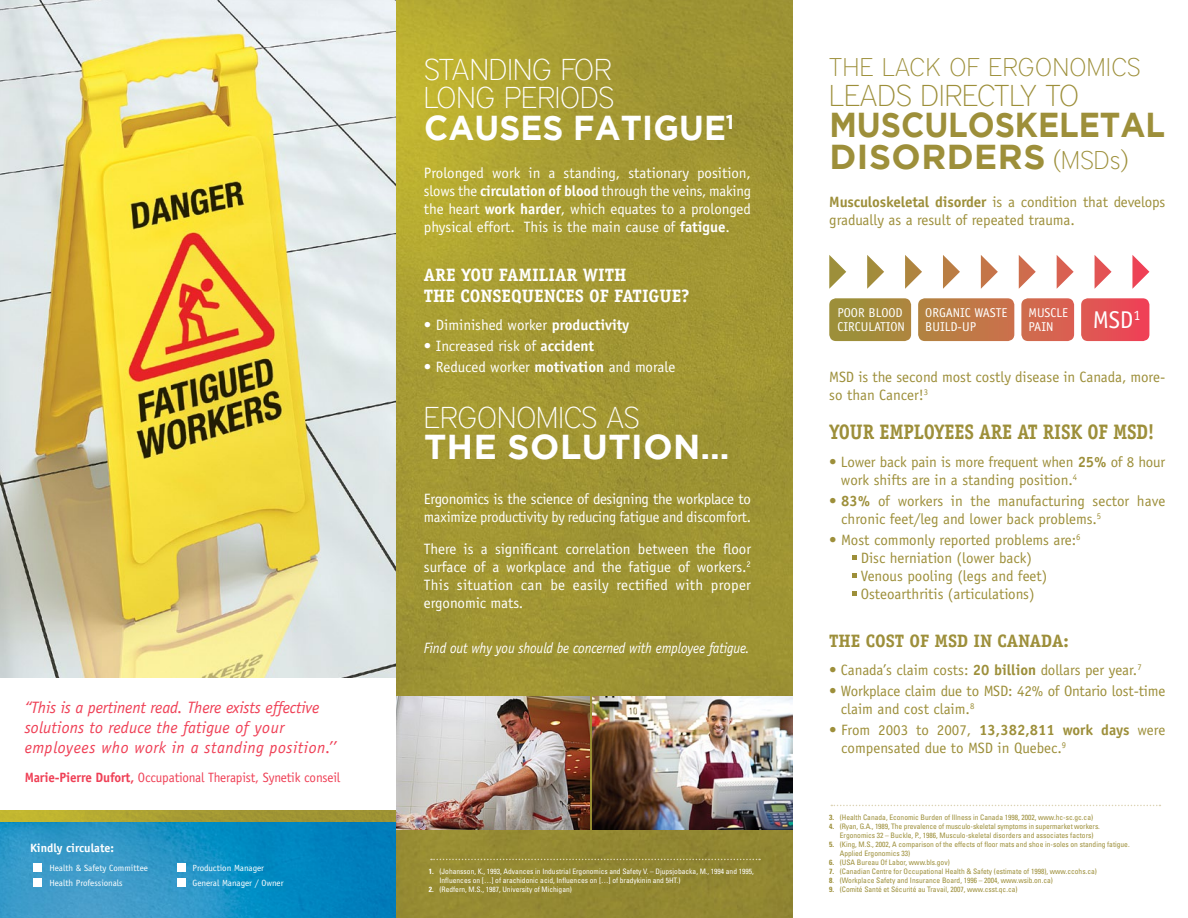
<style>
.page{position:relative;width:1188px;height:918px;background:#fff}
.page>*{position:absolute;margin:0;border:0;box-sizing:border-box;transform-origin:0 0}
.t1{font:700 34.5px/31.5px "Gotham";letter-spacing:-.005em;color:#9d8f3a;scale:.92 1}
.t2{font:700 34.5px "Gotham";letter-spacing:.005em;color:#fff;scale:.95 1}
.t3{font:700 34.5px "Gotham";letter-spacing:.005em;color:#fff}
.t4{font:100 30px/28.5px "District";color:#fff}
.t5{font:100 30px "District";letter-spacing:-.01em;color:#9d8f3a}
.t6{font:100 25.5px "District";letter-spacing:.02em;color:#9d8f3a}
.t7{font:24.3px "Officina Sans Std";color:#fff}
.t8{font:700 21px "Officina Serif Std";letter-spacing:-.01em;color:#9d8f3a;scale:.9 1}
.t9{font:700 18px/21.6px "Officina Serif Std";color:#fff}
.t10{font:700 18px "Officina Serif Std";color:#9d8f3a}
.t11{font:italic 16.5px/20px "Officina Sans Std";letter-spacing:.01em;color:#ef4056}
.t12{font:15px/18px "Officina Sans Std";color:#9d8f3a}
.t13{font:15px/18px "Officina Sans Std";color:#fff;text-align:justify}
.t14{font:15px/18px "Officina Sans Std";letter-spacing:-.02em;color:#fff}
.t15{font:italic 15px "Officina Sans Std";letter-spacing:-.01em;color:#fff;scale:.91 1}
.t16{font:14.25px "Officina Sans Std";color:#fff}
.t17{font:13.5px "Officina Sans Std";letter-spacing:-.01em;color:#ef4056}
.t18{font:12.9px/14.2px "Officina Sans Std";color:#fff}
.t19{font:700 12px "Officina Sans Std";color:#fff}
.t20{font:9px/15px "Officina Sans Std";color:#fff}
.t21{font:condensed 7.5px/9px "Univers LT Std";color:#9d8f3a;text-align:center}
.t22{font:condensed 7.5px/9px "Univers LT Std";color:#fff}
.s1{font-weight:700}
.s2{font-family:"District";font-weight:100;font-size:25.5px}
</style>
<div class="page">
<svg style="left:852px;top:555px;width:4px;height:5px"></svg>
<svg style="left:852px;top:573px;width:4px;height:5px"></svg>
<svg style="left:852px;top:591px;width:4px;height:5px"></svg>
<svg style="left:831px;top:805px;width:329px;height:1px"></svg>
<svg style="left:943px;top:255px;width:17px;height:34px"></svg>
<svg style="left:981px;top:255px;width:17px;height:34px"></svg>
<svg style="left:1019px;top:255px;width:17px;height:34px"></svg>
<svg style="left:1057px;top:255px;width:17px;height:34px"></svg>
<svg style="left:1095px;top:255px;width:17px;height:33px"></svg>
<svg style="left:1132px;top:255px;width:17px;height:34px"></svg>
<svg style="left:867px;top:255px;width:17px;height:34px"></svg>
<svg style="left:905px;top:255px;width:17px;height:34px"></svg>
<svg style="left:829px;top:255px;width:17px;height:34px"></svg>
<svg style="left:1081px;top:298px;width:68px;height:43px;background:#e65058"></svg>
<svg style="left:829px;top:298px;width:82px;height:43px;background:#a58d3f"></svg>
<svg style="left:918px;top:298px;width:96px;height:43px;background:#bf7b48"></svg>
<svg style="left:1021px;top:298px;width:53px;height:43px;background:#d56954"></svg>
<img style="left:396px;top:0;width:396px;height:918px">
<svg style="left:431px;top:859px;width:329px;height:1px"></svg>
<img style="left:396px;top:696px;width:193px;height:133px">
<img style="left:593px;top:696px;width:199px;height:133px">
<img style="left:0;top:0;width:396px;height:677px">
<img style="left:0;top:810px;width:396px;height:12px">
<svg style="left:0;top:822px;width:396px;height:96px;background:#1c90c4"></svg>
<div style="left:34px;top:863px;width:8px;height:9px;background:#fff"></div>
<div style="left:177px;top:863px;width:9px;height:9px;background:#fff"></div>
<div style="left:34px;top:879px;width:8px;height:8px;background:#fff"></div>
<div style="left:177px;top:879px;width:9px;height:8px;background:#fff"></div>
<p class="t11" style="left:25px;top:698px;width:313px">‘‘This is a pertinent read. There exists effective solutions to reduce the fatigue of your employees who work in a standing position.’’</p>
<p class="t17" style="left:25px;top:770px;width:317px"><span class="s1">Marie-Pierre Dufort,</span> Occupational Therapist, Synetik conseil</p>
<p class="t19" style="left:30px;top:840px;width:85px">Kindly circulate:</p>
<p class="t20" style="left:49px;top:860px;width:100px">Health &amp; Safety Committee<br>Health Professionals</p>
<p class="t20" style="left:193px;top:860px;width:93px">Production Manager<br>General Manager / Owner</p>
<h2 class="t4" style="left:424px;top:55px;width:192px">STANDING FOR<br>LONG PERIODS</h2>
<h1 class="t2" style="left:424px;top:108px;width:328px">CAUSES FATIGUE<sup>1</sup></h1>
<p class="t13" style="left:424px;top:164px;width:329px">Prolonged work in a standing, stationary position, slows the <span class="s1">circulation of blood</span> through the veins, making the heart <span class="s1">work harder</span>, which equates to a prolonged physical effort. This is the main cause of <span class="s1">fatigue</span>.</p>
<p class="t9" style="left:424px;top:264px;width:267px">ARE YOU FAMILIAR WITH<br>THE CONSEQUENCES OF FATIGUE?</p>
<p class="t13" style="left:424px;top:316px;width:207px">• Diminished worker <span class="s1">productivity</span></p>
<p class="t13" style="left:424px;top:337px;width:172px">• Increased risk of <span class="s1">accident</span></p>
<p class="t13" style="left:424px;top:358px;width:253px">• Reduced worker <span class="s1">motivation</span> and morale</p>
<h2 class="t4" style="left:424px;top:403px;width:217px">ERGONOMICS AS</h2>
<h1 class="t3" style="left:424px;top:427px;width:307px">THE SOLUTION…</h1>
<p class="t14" style="left:424px;top:490px;width:329px">Ergonomics is the science of designing the workplace to maximize productivity by reducing fatigue and discomfort.</p>
<p class="t13" style="left:424px;top:540px;width:329px">There is a significant correlation between the floor surface of a workplace and the fatigue of workers.<sup>2<br></sup>This situation can be easily rectified with proper ergonomic mats.</p>
<p class="t15" style="left:424px;top:639px;width:359px">Find out why you should be concerned with employee fatigue.</p>
<p class="t22" style="left:439px;top:867px;width:316px;text-indent:-10px"><span class="s1">1.</span> (Johansson, K., 1993, Advances in Industrial Ergonomics and Safety V. – Djupsjobacka, M., 1994 and 1995,<br>Influences on […] of arachidonic acid, Influences on […] of bradykinin and 5HT.)</p>
<p class="t22" style="left:429px;top:885px;width:144px"><span class="s1">2.</span> (Redfern, M.S., 1987, University of Michigan)</p>
<h3 class="t6" style="left:829px;top:53px;width:313px">THE LACK OF ERGONOMICS</h3>
<h2 class="t5" style="left:829px;top:78px;width:251px">LEADS DIRECTLY TO</h2>
<h1 class="t1" style="left:830px;top:108px;width:366px">MUSCULOSKELETAL<br>DISORDERS <span class="s2">(MSD</span></h1>
<h3 class="t6" style="left:1110px;top:145px;width:20px">S)</h3>
<p class="t12" style="left:829px;top:193px;width:338px"><span class="s1">Musculoskeletal disorder</span> is a condition that develops gradually as a result of repeated trauma.</p>
<p class="t18" style="left:925px;top:305px;width:84px">organic waste build-up</p>
<p class="t18" style="left:1029px;top:305px;width:41px">muscle pain</p>
<p class="t18" style="left:837px;top:305px;width:46px">Poor blood</p>
<p class="t16" style="left:1133px;top:307px;width:9px">1</p>
<p class="t18" style="left:837px;top:319px;width:69px">circulation</p>
<h3 class="t7" style="left:1093px;top:306px;width:42px">MSD</h3>
<p class="t12" style="left:829px;top:368px;width:337px">MSD is the second most costly disease in Canada, more&shy;so than Cancer!<sup>3</sup></p>
<h3 class="t8" style="left:829px;top:419px;width:363px">YOUR EMPLOYEES ARE AT RISK OF MSD!</h3>
<p class="t12" style="left:841px;top:453px;width:326px;text-indent:-12px">• Lower back pain is more frequent when <span class="s1">25%</span> of 8 hour work shifts are in a standing position.<sup>4</sup></p>
<p class="t12" style="left:841px;top:492px;width:326px;text-indent:-12px">• <span class="s1">83%</span> of workers in the manufacturing sector have chronic feet/leg and lower back problems.<sup>5</sup></p>
<p class="t12" style="left:861px;top:531px;width:221px;text-indent:-31px">• Most commonly reported problems are:<sup>6<br></sup>Disc herniation (lower back)<br>Venous pooling (legs and feet)<br>Osteoarthritis (articulations)</p>
<p class="t10" style="left:829px;top:630px;width:241px">THE COST OF MSD IN CANADA:</p>
<p class="t12" style="left:829px;top:661px;width:314px">• Canada’s claim costs: <span class="s1">20 billion</span> dollars per year.<sup>7</sup></p>
<p class="t12" style="left:841px;top:682px;width:326px;text-indent:-12px">• Workplace claim due to MSD: 42% of Ontario lost-time claim and cost claim.<sup>8</sup></p>
<p class="t12" style="left:841px;top:721px;width:326px;text-indent:-12px">• From 2003 to 2007, <span class="s1">13,382,811 work days</span> were compensated due to MSD in Quebec.<sup>9</sup></p>
<p class="t21" style="left:829px;top:813px;width:265px"><span class="s1">3.</span> (Health Canada, Economic Burden of Illness in Canada 1998, 2002, www.hc-sc.gc.ca)</p>
<p class="t21" style="left:829px;top:822px;width:272px"><span class="s1">4.</span> (Ryan, G.A., 1989, The prevalence of musculo-skeletal symptoms in supermarket workers.<br>Ergonomics 32 – Buckle, P., 1986, Musculo-skeletal disorders and associates factors)</p>
<p class="t21" style="left:840px;top:840px;width:291px;text-align:left;text-indent:-10px"><span class="s1">5.</span> (King, M.S., 2002, A comparison of the effects of floor mats and shoe in-soles on standing fatigue.<br>Applied Ergonomics 33)</p>
<p class="t21" style="left:829px;top:858px;width:122px"><span class="s1">6.</span> (USA Bureau Of Labor, www.bls.gov)</p>
<p class="t21" style="left:829px;top:867px;width:269px"><span class="s1">7.</span> (Canadian Centre for Occupational Health &amp; Safety (estimate of 1998), www.ccohs.ca)</p>
<p class="t21" style="left:829px;top:876px;width:225px"><span class="s1">8</span>. (Workplace Safety and Insurance Board, 1996 – 2004, www.wsib.on.ca)</p>
<p class="t21" style="left:829px;top:885px;width:190px"><span class="s1">9.</span> (Comité Santé et Sécurité au Travail, 2007, www.csst.qc.ca)</p>
</div>
